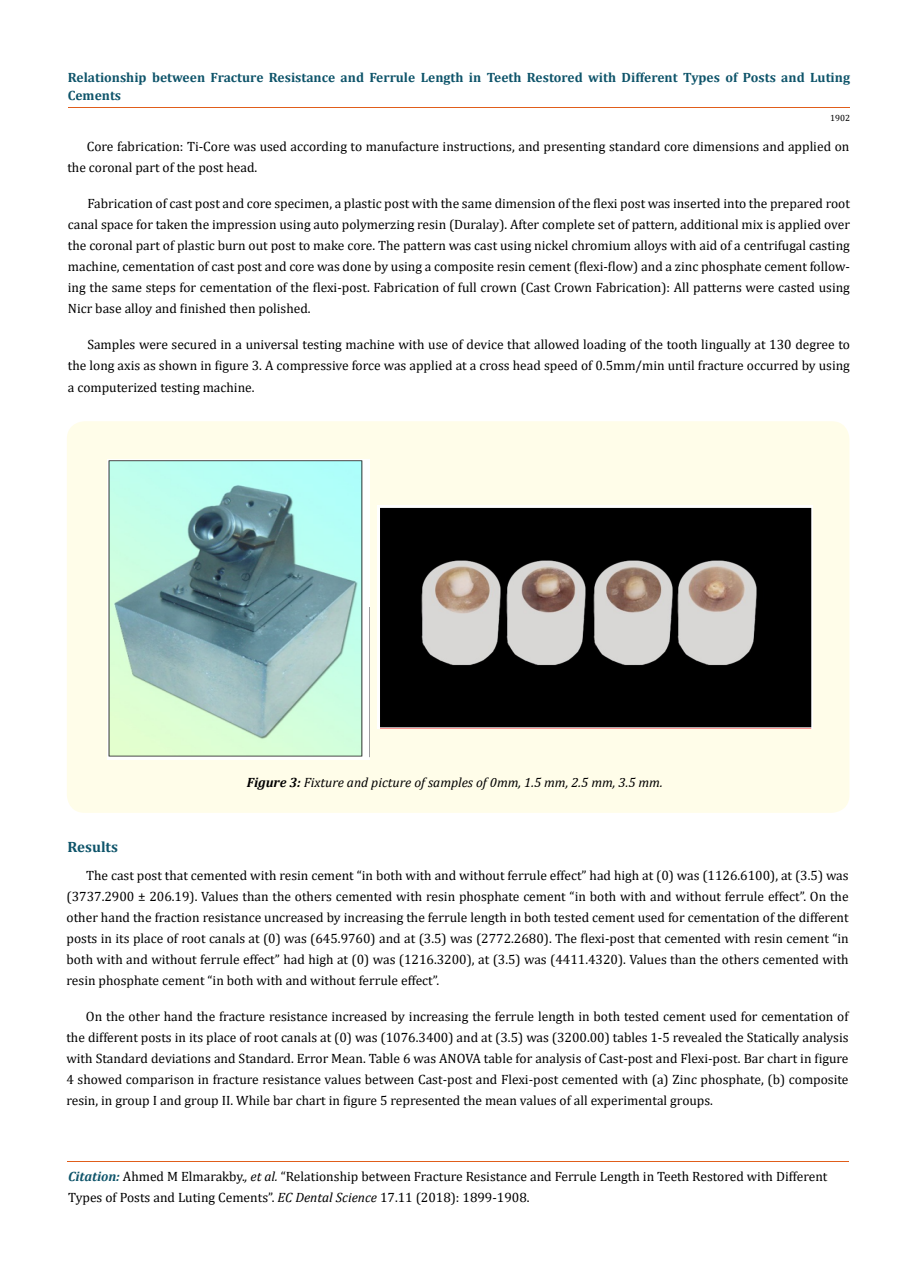
<style>
.page{position:relative;width:917px;height:1280px;background:#fff}
.page>*{position:absolute;margin:0;border:0;box-sizing:border-box;transform-origin:0 0}
.t1{font:700 15px "Cambria";color:#0e546a}
.t2{font:13.5px/21px "Cambria";color:#000;text-align:justify}
.t3{font:700 13.5px/18px "Cambria";color:#0e546a}
.t4{font:italic 13.5px "Cambria";color:#000}
.t5{font:9px "Cambria";color:#000}
.s1{font-weight:700}
.s2{font-weight:700;font-style:italic;color:#0e546a}
.s3{font-style:italic}
</style>
<div class="page">
<hr style="left:68px;top:108px;width:781px;height:1px;background:#e05d1a">
<hr style="left:67px;top:1161px;width:782px;height:1px;background:#e05d1a">
<div style="left:67px;top:421px;width:782px;height:392px;background:#fffde9;border-radius:18px"></div>
<img style="left:108px;top:460px;width:261px;height:299px">
<img style="left:377px;top:505px;width:435px;height:223px">
<p class="t3" style="left:68px;top:68px;width:783px">Relationship between Fracture Resistance and Ferrule Length in Teeth Restored with Different Types of Posts and Luting<br>Cements</p>
<p class="t5" style="left:830px;top:113px;width:21px">1902</p>
<p class="t2" style="left:67px;top:136px;width:783px;text-indent:19px">Core fabrication: Ti-Core was used according to manufacture instructions, and presenting standard core dimensions and applied on the coronal part of the post head.</p>
<p class="t2" style="left:68px;top:193px;width:783px;text-indent:19px">Fabrication of cast post and core specimen, a plastic post with the same dimension of the flexi post was inserted into the prepared root canal space for taken the impression using auto polymerzing resin (Duralay). After complete set of pattern, additional mix is applied over the coronal part of plastic burn out post to make core. The pattern was cast using nickel chromium alloys with aid of a centrifugal casting machine, cementation of cast post and core was done by using a composite resin cement (flexi-flow) and a zinc phosphate cement follow&shy;ing the same steps for cementation of the flexi-post. Fabrication of full crown (Cast Crown Fabrication): All patterns were casted using Nicr base alloy and finished then polished.</p>
<p class="t2" style="left:68px;top:334px;width:783px;text-indent:19px">Samples were secured in a universal testing machine with use of device that allowed loading of the tooth lingually at 130 degree to the long axis as shown in figure 3. A compressive force was applied at a cross head speed of 0.5mm/min until fracture occurred by using a computerized testing machine.</p>
<p class="t4" style="left:247px;top:773px;width:417px"><span class="s1">Figure 3:</span> Fixture and picture of samples of 0mm, 1.5 mm, 2.5 mm, 3.5 mm.</p>
<p class="t1" style="left:68px;top:836px;width:52px">Results</p>
<p class="t2" style="left:67px;top:864px;width:783px;text-indent:19px">The cast post that cemented with resin cement “in both with and without ferrule effect” had high at (0) was (1126.6100), at (3.5) was (3737.2900 ± 206.19). Values than the others cemented with resin phosphate cement “in both with and without ferrule effect”. On the other hand the fraction resistance uncreased by increasing the ferrule length in both tested cement used for cementation of the different posts in its place of root canals at (0) was (645.9760) and at (3.5) was (2772.2680). The flexi-post that cemented with resin cement “in both with and without ferrule effect” had high at (0) was (1216.3200), at (3.5) was (4411.4320). Values than the others cemented with resin phosphate cement “in both with and without ferrule effect”.</p>
<p class="t2" style="left:66px;top:1006px;width:783px;text-indent:19px">On the other hand the fracture resistance increased by increasing the ferrule length in both tested cement used for cementation of the different posts in its place of root canals at (0) was (1076.3400) and at (3.5) was (3200.00) tables 1-5 revealed the Statically analysis with Standard deviations and Standard. Error Mean. Table 6 was ANOVA table for analysis of Cast-post and Flexi-post. Bar chart in figure 4 showed comparison in fracture resistance values between Cast-post and Flexi-post cemented with (a) Zinc phosphate, (b) composite resin, in group I and group II. While bar chart in figure 5 represented the mean values of all experimental groups.</p>
<p class="t2" style="left:68px;top:1165px;width:760px"><span class="s2">Citation:</span> Ahmed M Elmarakby.<span class="s3">, et al.</span> “Relationship between Fracture Resistance and Ferrule Length in Teeth Restored with Different<br>Types of Posts and Luting Cements”. <span class="s3">EC Dental Science</span> 17.11 (2018): 1899-1908.</p>
</div>
